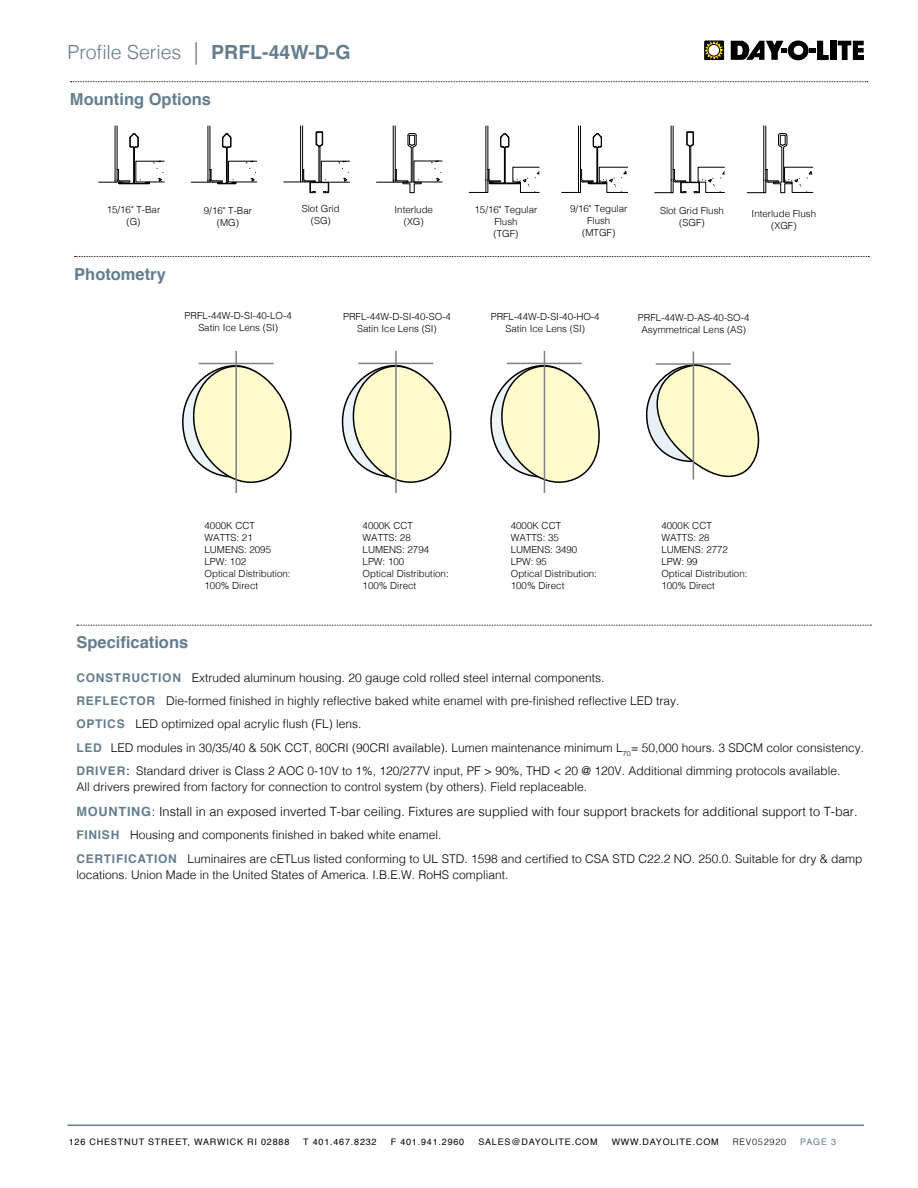
<style>
.page{position:relative;width:918px;height:1188px;background:#fff}
.page>*{position:absolute;margin:0;border:0;box-sizing:border-box;transform-origin:0 0}
.t1{font:300 19.5px "Helvetica";color:#637d8f}
.t2{font:700 16.5px "Helvetica";color:#637d8f}
.t3{font:300 12.75px "Helvetica";color:#000}
.t4{font:300 12px/23.2px "Helvetica";color:#000}
.t5{font:300 9.75px/12px "Helvetica";color:#000;text-align:center}
.t6{font:9px "Helvetica";letter-spacing:.09em;color:#000}
.t7{font:300 9px "Helvetica";letter-spacing:.09em;color:#000}
.t8{font:9px "Helvetica";color:#637d8f}
.s1{font-size:22.5px}
.s2{font-weight:700}
.s3{font-weight:700;color:#637d8f}
.s4{font-weight:400}
</style>
<div class="page">
<hr style="left:68px;top:1125px;width:796px;height:1px;background:#637d8f">
<svg style="left:704px;top:40px;width:20px;height:20px"></svg>
<svg style="left:705px;top:41px;width:19px;height:18px"></svg>
<div style="left:708px;top:45px;width:12px;height:11px;background:#fff;border-radius:50%"></div>
<div style="left:708px;top:44px;width:12px;height:12px;border:1px solid #000;border-radius:50%"></div>
<svg style="left:731px;top:41px;width:98px;height:19px"></svg>
<div style="left:830px;top:41px;width:6px;height:19px;background:#000"></div>
<svg style="left:838px;top:41px;width:26px;height:19px"></svg>
<svg style="left:70px;top:81px;width:798px;height:1px"></svg>
<svg style="left:75px;top:256px;width:794px;height:1px"></svg>
<hr style="left:227px;top:148px;width:1px;height:35px;background:#000">
<svg style="left:222px;top:133px;width:10px;height:16px"></svg>
<hr style="left:226px;top:148px;width:1px;height:35px;background:#000">
<svg style="left:246px;top:163px;width:10px;height:20px"></svg>
<svg style="left:592px;top:133px;width:10px;height:16px"></svg>
<hr style="left:597px;top:148px;width:1px;height:34px;background:#000">
<hr style="left:505px;top:148px;width:1px;height:34px;background:#000">
<svg style="left:500px;top:133px;width:10px;height:16px"></svg>
<hr style="left:504px;top:148px;width:1px;height:34px;background:#000">
<svg style="left:129px;top:133px;width:10px;height:16px"></svg>
<hr style="left:134px;top:148px;width:1px;height:35px;background:#000">
<svg style="left:431px;top:163px;width:11px;height:20px"></svg>
<hr style="left:117px;top:126px;width:1px;height:54px;background:#000">
<hr style="left:115px;top:126px;width:1px;height:54px;background:#000">
<svg style="left:99px;top:161px;width:65px;height:23px"></svg>
<hr style="left:210px;top:126px;width:1px;height:54px;background:#000">
<hr style="left:208px;top:126px;width:1px;height:54px;background:#000">
<svg style="left:191px;top:169px;width:46px;height:15px"></svg>
<hr style="left:302px;top:126px;width:1px;height:54px;background:#000">
<hr style="left:300px;top:126px;width:1px;height:54px;background:#000">
<svg style="left:284px;top:131px;width:66px;height:62px"></svg>
<hr style="left:395px;top:126px;width:1px;height:54px;background:#000">
<hr style="left:393px;top:126px;width:1px;height:54px;background:#000">
<svg style="left:376px;top:133px;width:46px;height:60px"></svg>
<hr style="left:673px;top:126px;width:1px;height:54px;background:#000">
<hr style="left:671px;top:126px;width:1px;height:54px;background:#000">
<svg style="left:655px;top:131px;width:70px;height:62px"></svg>
<hr style="left:765px;top:126px;width:1px;height:54px;background:#000">
<hr style="left:763px;top:126px;width:1px;height:54px;background:#000">
<svg style="left:747px;top:133px;width:66px;height:60px"></svg>
<hr style="left:580px;top:126px;width:1px;height:54px;background:#000">
<hr style="left:578px;top:126px;width:1px;height:54px;background:#000">
<svg style="left:562px;top:167px;width:66px;height:26px"></svg>
<hr style="left:488px;top:126px;width:1px;height:54px;background:#000">
<hr style="left:486px;top:126px;width:1px;height:54px;background:#000">
<svg style="left:469px;top:167px;width:71px;height:26px"></svg>
<svg style="left:77px;top:625px;width:794px;height:1px"></svg>
<svg style="left:185px;top:362px;width:107px;height:121px"></svg>
<hr style="left:235px;top:351px;width:2px;height:142px;background:#7e8083">
<svg style="left:345px;top:362px;width:107px;height:121px"></svg>
<hr style="left:395px;top:351px;width:2px;height:142px;background:#7e8083">
<svg style="left:493px;top:357px;width:107px;height:136px"></svg>
<hr style="left:544px;top:351px;width:1px;height:142px;background:#7e8083">
<svg style="left:646px;top:363px;width:114px;height:117px"></svg>
<hr style="left:693px;top:351px;width:1px;height:129px;background:#7e8083">
<h1 class="t1" style="left:68px;top:35px;width:285px">Profile Series <span class="s1">|</span> <span class="s2">PRFL-44W-D-G</span></h1>
<h2 class="t2" style="left:70px;top:86px;width:143px">Mounting Options</h2>
<p class="t5" style="left:107px;top:203px;width:55px">15/16" T-Bar (G)</p>
<p class="t5" style="left:204px;top:203px;width:50px">9/16" T-Bar (MG)</p>
<p class="t5" style="left:475px;top:203px;width:64px">15/16" Tegular<br>Flush<br>(TGF)</p>
<p class="t5" style="left:570px;top:202px;width:59px">9/16" Tegular<br>Flush (MTGF)</p>
<p class="t5" style="left:660px;top:203px;width:65px">Slot Grid Flush (SGF)</p>
<p class="t5" style="left:302px;top:202px;width:39px">Slot Grid (SG)</p>
<p class="t5" style="left:752px;top:207px;width:66px">Interlude Flush (XGF)</p>
<p class="t5" style="left:395px;top:203px;width:40px">Interlude (XG)</p>
<h2 class="t2" style="left:74px;top:261px;width:93px">Photometry</h2>
<p class="t5" style="left:185px;top:309px;width:109px">PRFL-44W-D-SI-40-LO-4<br>Satin Ice Lens (SI)</p>
<p class="t5" style="left:343px;top:310px;width:109px">PRFL-44W-D-SI-40-SO-4<br>Satin Ice Lens (SI)</p>
<p class="t5" style="left:491px;top:310px;width:110px">PRFL-44W-D-SI-40-HO-4<br>Satin Ice Lens (SI)</p>
<p class="t5" style="left:638px;top:311px;width:113px">PRFL-44W-D-AS-40-SO-4<br>Asymmetrical Lens (AS)</p>
<p class="t5" style="left:205px;top:519px;width:88px;text-align:left">4000K CCT<br>WATTS: 21<br>LUMENS: 2095<br>LPW: 102<br>Optical Distribution:<br>100% Direct</p>
<p class="t5" style="left:363px;top:519px;width:88px;text-align:left">4000K CCT<br>WATTS: 28<br>LUMENS: 2794<br>LPW: 100<br>Optical Distribution:<br>100% Direct</p>
<p class="t5" style="left:511px;top:519px;width:88px;text-align:left">4000K CCT<br>WATTS: 35<br>LUMENS: 3490<br>LPW: 95<br>Optical Distribution:<br>100% Direct</p>
<p class="t5" style="left:661px;top:519px;width:88px;text-align:left">4000K CCT<br>WATTS: 28<br>LUMENS: 2772<br>LPW: 99<br>Optical Distribution:<br>100% Direct</p>
<h2 class="t2" style="left:76px;top:629px;width:113px">Specifications</h2>
<p class="t4" style="left:76px;top:665px;width:789px"><span class="s3">CONSTRUCTION</span> Extruded aluminum housing. 20 gauge cold rolled steel internal components.<br><span class="s3">REFLECTOR</span> Die-formed finished in highly reflective baked white enamel with pre-finished reflective LED tray.<br><span class="s3">OPTICS</span> LED optimized opal acrylic flush (FL) lens.<br><span class="s3">LED</span> LED modules in 30/35/40 &amp; 50K CCT, 80CRI (90CRI available). Lumen maintenance minimum L<sub>70</sub>= 50,000 hours. 3 SDCM color consistency.<br><span class="s3">DRIVER</span><span class="s4">:</span> Standard driver is Class 2 AOC 0-10V to 1%, 120/277V input, PF &gt; 90%, THD &lt; 20 @ 120V. Additional dimming protocols available.</p>
<p class="t4" style="left:76px;top:775px;width:512px">All drivers prewired from factory for connection to control system (by others). Field replaceable.</p>
<p class="t3" style="left:76px;top:801px;width:783px"><span class="s3">MOUNTING</span>: Install in an exposed inverted T-bar ceiling. Fixtures are supplied with four support brackets for additional support to T-bar.</p>
<p class="t4" style="left:76px;top:823px;width:788px"><span class="s3">FINISH</span> Housing and components finished in baked white enamel.<br><span class="s3">CERTIFICATION</span> Luminaires are cETLus listed conforming to UL STD. 1598 and certified to CSA STD C22.2 NO. 250.0. Suitable for dry &amp; damp</p>
<p class="t4" style="left:76px;top:862px;width:434px">locations. Union Made in the United States of America. I.B.E.W. RoHS compliant.</p>
<p class="t6" style="left:69px;top:1135px;width:222px">126 CHESTNUT STREET, WARWICK RI 02888</p>
<p class="t6" style="left:303px;top:1135px;width:75px">T 401.467.8232</p>
<p class="t6" style="left:391px;top:1135px;width:75px">F 401.941.2960</p>
<p class="t6" style="left:478px;top:1135px;width:121px">SALES@DAYOLITE.COM</p>
<p class="t6" style="left:612px;top:1135px;width:108px">WWW.DAYOLITE.COM</p>
<p class="t7" style="left:733px;top:1134px;width:55px">REV052920</p>
<p class="t8" style="left:800px;top:1135px;width:37px">PAGE 3</p>
</div>
